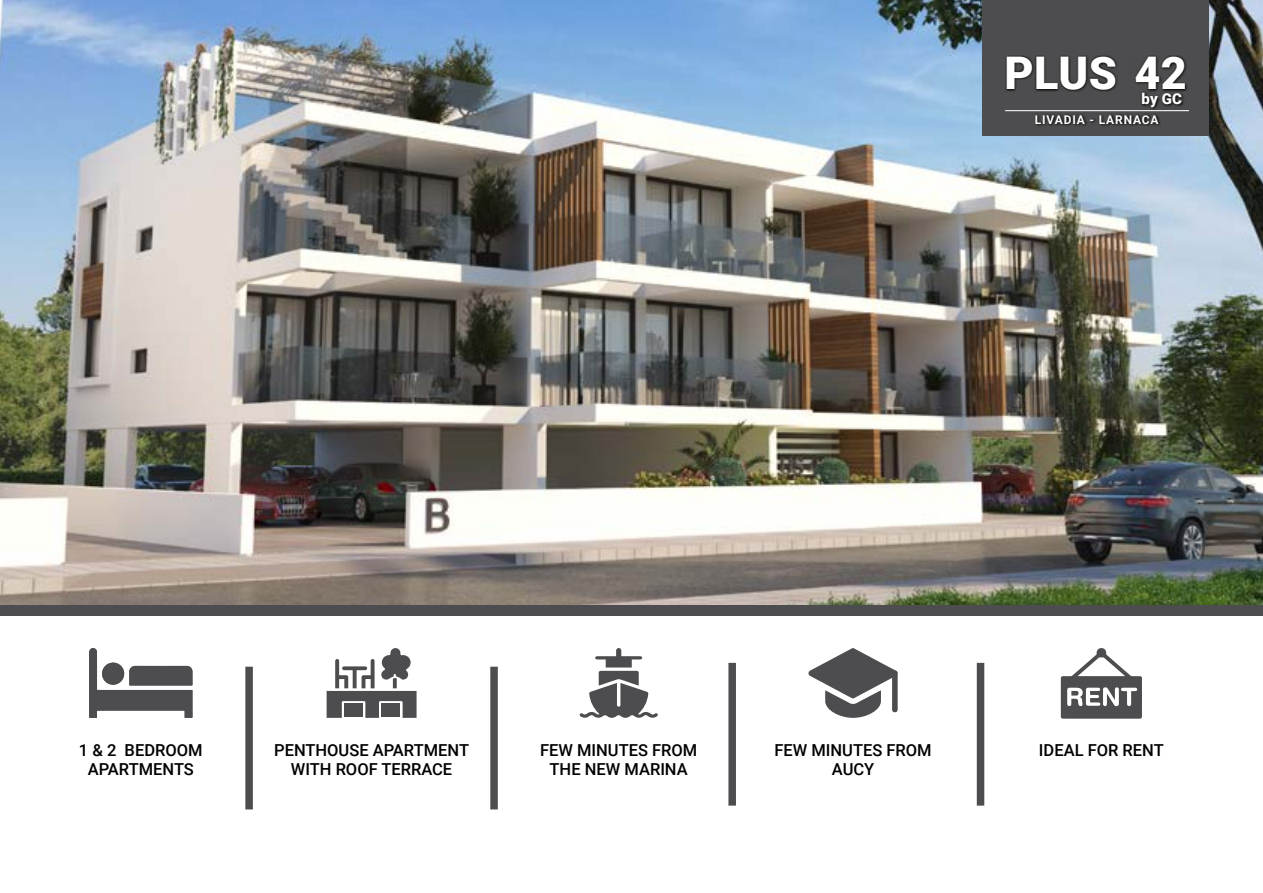
<style>
.page{position:relative;width:1263px;height:893px;background:#fff}
.page>*{position:absolute;margin:0;border:0;box-sizing:border-box;transform-origin:0 0}
.t1{font:900 45px "Roboto";letter-spacing:.01em;color:#fff}
.t2{font:500 16.5px/19.5px "Roboto";color:#000;text-align:center}
.t3{font:900 15px "Roboto";color:#fff}
.t4{font:700 12px "Roboto";letter-spacing:.07em;color:#fff}
</style>
<div class="page">
<img style="left:0;top:0;width:1263px;height:605px">
<svg style="left:327px;top:648px;width:90px;height:70px"></svg>
<div style="left:344px;top:703px;width:19px;height:14px;background:#4d4d4f"></div>
<div style="left:381px;top:703px;width:19px;height:14px;background:#4d4d4f"></div>
<svg style="left:89px;top:648px;width:103px;height:70px"></svg>
<div style="left:102px;top:663px;width:22px;height:22px;background:#4d4d4f;border-radius:50%"></div>
<div style="left:490px;top:667px;width:8px;height:142px;background:#4d4d4f"></div>
<div style="left:245px;top:667px;width:8px;height:142px;background:#4d4d4f"></div>
<div style="left:728px;top:663px;width:8px;height:143px;background:#4d4d4f"></div>
<div style="left:977px;top:663px;width:7px;height:143px;background:#4d4d4f"></div>
<div style="left:0;top:605px;width:1263px;height:10px;background:#4d4d4f"></div>
<svg style="left:579px;top:648px;width:79px;height:70px"></svg>
<svg style="left:1061px;top:648px;width:81px;height:71px"></svg>
<svg style="left:892px;top:670px;width:6px;height:42px"></svg>
<svg style="left:808px;top:648px;width:89px;height:70px"></svg>
<div style="left:982px;top:0;width:227px;height:135px;background:#4d4d4f"></div>
<svg style="left:1035px;top:114px;width:125px;height:12px"></svg>
<svg style="left:1005px;top:56px;width:182px;height:36px"></svg>
<svg style="left:1141px;top:92px;width:43px;height:17px"></svg>
<hr style="left:1005px;top:110px;width:184px;height:1px;background:#fff">
<h1 class="t1" style="left:1004px;top:42px;width:184px">PLUS 42</h1>
<p class="t3" style="left:1141px;top:88px;width:42px">by GC</p>
<p class="t4" style="left:1035px;top:111px;width:125px">LIVADIA - LARNACA</p>
<p class="t2" style="left:79px;top:739px;width:125px">1 &amp; 2 BEDROOM<br>APARTMENTS</p>
<p class="t2" style="left:540px;top:739px;width:159px">FEW MINUTES FROM<br>THE NEW MARINA</p>
<p class="t2" style="left:774px;top:739px;width:159px">FEW MINUTES FROM<br>AUCY</p>
<p class="t2" style="left:1039px;top:739px;width:126px">IDEAL FOR RENT</p>
<p class="t2" style="left:274px;top:739px;width:196px">PENTHOUSE APARTMENT<br>WITH ROOF TERRACE</p>
</div>
